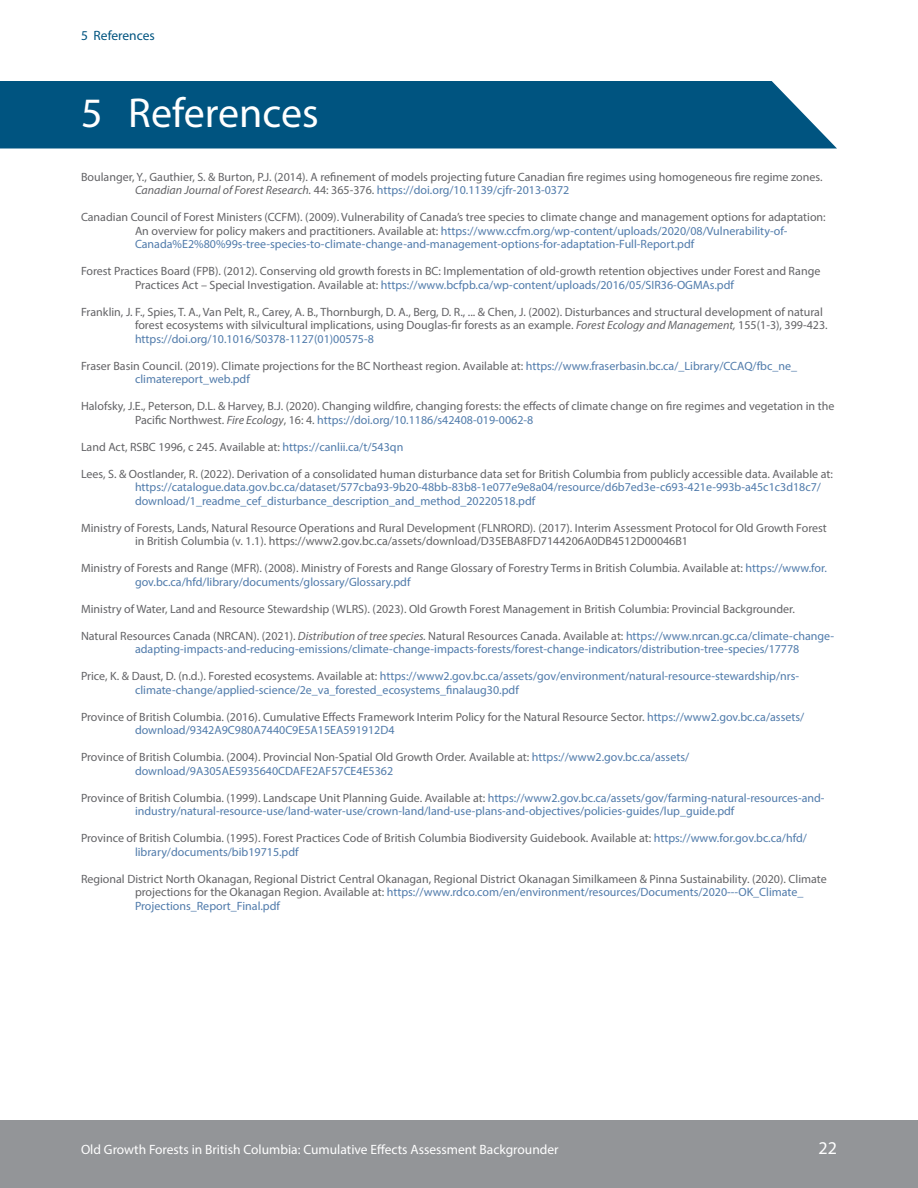
<style>
.page{position:relative;width:918px;height:1188px;background:#fff}
.page>*{position:absolute;margin:0;border:0;box-sizing:border-box;transform-origin:0 0}
.t1{font:42px "Myriad Pro";color:#fff}
.t2{font:18px "Myriad Pro";color:#fff}
.t3{font:13.5px "Myriad Pro";color:#fff}
.t4{font:13.5px "Myriad Pro";color:#005480}
.t5{font:12px/13.5px "Myriad Pro";color:#636366}
.t6{font:12px/13.5px "Myriad Pro";color:#507bab}
.s1{font-style:italic}
.s2{color:#507bab}
.s3{color:#636366}
.s4{font-style:italic;color:#636366}
</style>
<div class="page">
<div style="left:0;top:1120px;width:918px;height:68px;background:#939598"></div>
<div style="left:0;top:81px;width:837px;height:67px;background:#005480"></div>
<p class="t4" style="left:81px;top:28px;width:75px">5 References</p>
<h1 class="t1" style="left:81px;top:87px;width:239px">5 References</h1>
<p class="t5" style="left:135px;top:170px;width:689px;text-indent:-54px">Boulanger, Y., Gauthier, S. &amp; Burton, P.J. (2014). A refinement of models projecting future Canadian fire regimes using homogeneous fire regime zones.<br><span class="s1">Canadian Journal of Forest Research.</span> 44: 365-376. <span class="s2">https://doi.org/10.1139/cjfr-2013-0372</span></p>
<p class="t5" style="left:135px;top:210px;width:692px;text-indent:-54px">Canadian Council of Forest Ministers (CCFM). (2009). Vulnerability of Canada’s tree species to climate change and management options for adaptation:<br>An overview for policy makers and practitioners. Available at: <span class="s2">https://www.ccfm.org/wp-content/uploads/2020/08/Vulnerability-of-<br>Canada%E2%80%99s-tree-species-to-climate-change-and-management-options-for-adaptation-Full-Report.pdf</span></p>
<p class="t5" style="left:135px;top:264px;width:687px;text-indent:-54px">Forest Practices Board (FPB). (2012). Conserving old growth forests in BC: Implementation of old-growth retention objectives under Forest and Range<br>Practices Act – Special Investigation. Available at: <span class="s2">https://www.bcfpb.ca/wp-content/uploads/2016/05/SIR36-OGMAs.pdf</span></p>
<p class="t5" style="left:135px;top:305px;width:694px;text-indent:-54px">Franklin, J. F., Spies, T. A., Van Pelt, R., Carey, A. B., Thornburgh, D. A., Berg, D. R., ... &amp; Chen, J. (2002). Disturbances and structural development of natural forest ecosystems with silvicultural implications, using Douglas-fir forests as an example. <span class="s1">Forest Ecology and Management,</span> 155(1-3), 399-423. <span class="s2">https://doi.org/10.1016/S0378-1127(01)00575-8</span></p>
<p class="t5" style="left:135px;top:359px;width:664px;text-indent:-54px">Fraser Basin Council. (2019). Climate projections for the BC Northeast region. Available at: <span class="s2">https://www.fraserbasin.bc.ca/_Library/CCAQ/fbc_ne_ climatereport_web.pdf</span></p>
<p class="t5" style="left:135px;top:399px;width:701px;text-indent:-54px">Halofsky, J.E., Peterson, D.L. &amp; Harvey, B.J. (2020). Changing wildfire, changing forests: the effects of climate change on fire regimes and vegetation in the<br>Pacific Northwest. <span class="s1">Fire Ecology</span>, 16: 4. <span class="s2">https://doi.org/10.1186/s42408-019-0062-8</span></p>
<p class="t5" style="left:81px;top:440px;width:324px">Land Act, RSBC 1996, c 245. Available at: <span class="s2">https://canlii.ca/t/543qn</span></p>
<p class="t5" style="left:81px;top:467px;width:753px">Lees, S. &amp; Oostlander, R. (2022). Derivation of a consolidated human disturbance data set for British Columbia from publicly accessible data. Available at:</p>
<p class="t6" style="left:135px;top:480px;width:688px">https://catalogue.data.gov.bc.ca/dataset/577cba93-9b20-48bb-83b8-1e077e9e8a04/resource/d6b7ed3e-c693-421e-993b-a45c1c3d18c7/ download/1_readme_cef_disturbance_description_and_method_20220518.pdf</p>
<p class="t5" style="left:135px;top:521px;width:693px;text-indent:-54px">Ministry of Forests, Lands, Natural Resource Operations and Rural Development (FLNRORD). (2017). Interim Assessment Protocol for Old Growth Forest in British Columbia (v. 1.1). https://www2.gov.bc.ca/assets/download/D35EBA8FD7144206A0DB4512D00046B1</p>
<p class="t5" style="left:135px;top:561px;width:693px;text-indent:-54px">Ministry of Forests and Range (MFR). (2008). Ministry of Forests and Range Glossary of Forestry Terms in British Columbia. Available at: <span class="s2">https://www.for. gov.bc.ca/hfd/library/documents/glossary/Glossary.pdf</span></p>
<p class="t5" style="left:81px;top:602px;width:716px">Ministry of Water, Land and Resource Stewardship (WLRS). (2023). Old Growth Forest Management in British Columbia: Provincial Backgrounder.</p>
<p class="t6" style="left:135px;top:629px;width:701px;text-indent:-54px"><span class="s3">Natural Resources Canada (NRCAN). (2021).</span> <span class="s4">Distribution of tree species.</span> <span class="s3">Natural Resources Canada. Available at:</span> https://www.nrcan.gc.ca/climate-change&shy;adapting-impacts-and-reducing-emissions/climate-change-impacts-forests/forest-change-indicators/distribution-tree-species/17778</p>
<p class="t6" style="left:135px;top:669px;width:666px;text-indent:-54px"><span class="s3">Price, K. &amp; Daust, D. (n.d.). Forested ecosystems. Available at:</span> https://www2.gov.bc.ca/assets/gov/environment/natural-resource-stewardship/nrs&shy;climate-change/applied-science/2e_va_forested_ecosystems_finalaug30.pdf</p>
<p class="t5" style="left:135px;top:710px;width:671px;text-indent:-54px">Province of British Columbia. (2016). Cumulative Effects Framework Interim Policy for the Natural Resource Sector. <span class="s2">https://www2.gov.bc.ca/assets/ download/9342A9C980A7440C9E5A15EA591912D4</span></p>
<p class="t5" style="left:135px;top:750px;width:556px;text-indent:-54px">Province of British Columbia. (2004). Provincial Non-Spatial Old Growth Order. Available at: <span class="s2">https://www2.gov.bc.ca/assets/ download/9A305AE5935640CDAFE2AF57CE4E5362</span></p>
<p class="t6" style="left:135px;top:791px;width:691px;text-indent:-54px"><span class="s3">Province of British Columbia. (1999). Landscape Unit Planning Guide. Available at:</span> https://www2.gov.bc.ca/assets/gov/farming-natural-resources-and&shy;industry/natural-resource-use/land-water-use/crown-land/land-use-plans-and-objectives/policies-guides/lup_guide.pdf</p>
<p class="t5" style="left:135px;top:831px;width:673px;text-indent:-54px">Province of British Columbia. (1995). Forest Practices Code of British Columbia Biodiversity Guidebook. Available at: <span class="s2">https://www.for.gov.bc.ca/hfd/ library/documents/bib19715.pdf</span></p>
<p class="t5" style="left:135px;top:872px;width:693px;text-indent:-54px">Regional District North Okanagan, Regional District Central Okanagan, Regional District Okanagan Similkameen &amp; Pinna Sustainability. (2020). Climate projections for the Okanagan Region. Available at: <span class="s2">https://www.rdco.com/en/environment/resources/Documents/2020---OK_Climate_<br>Projections_Report_Final.pdf</span></p>
<p class="t3" style="left:81px;top:1141px;width:479px">Old Growth Forests in British Columbia: Cumulative Effects Assessment Backgrounder</p>
<h2 class="t2" style="left:819px;top:1137px;width:20px">22</h2>
</div>
